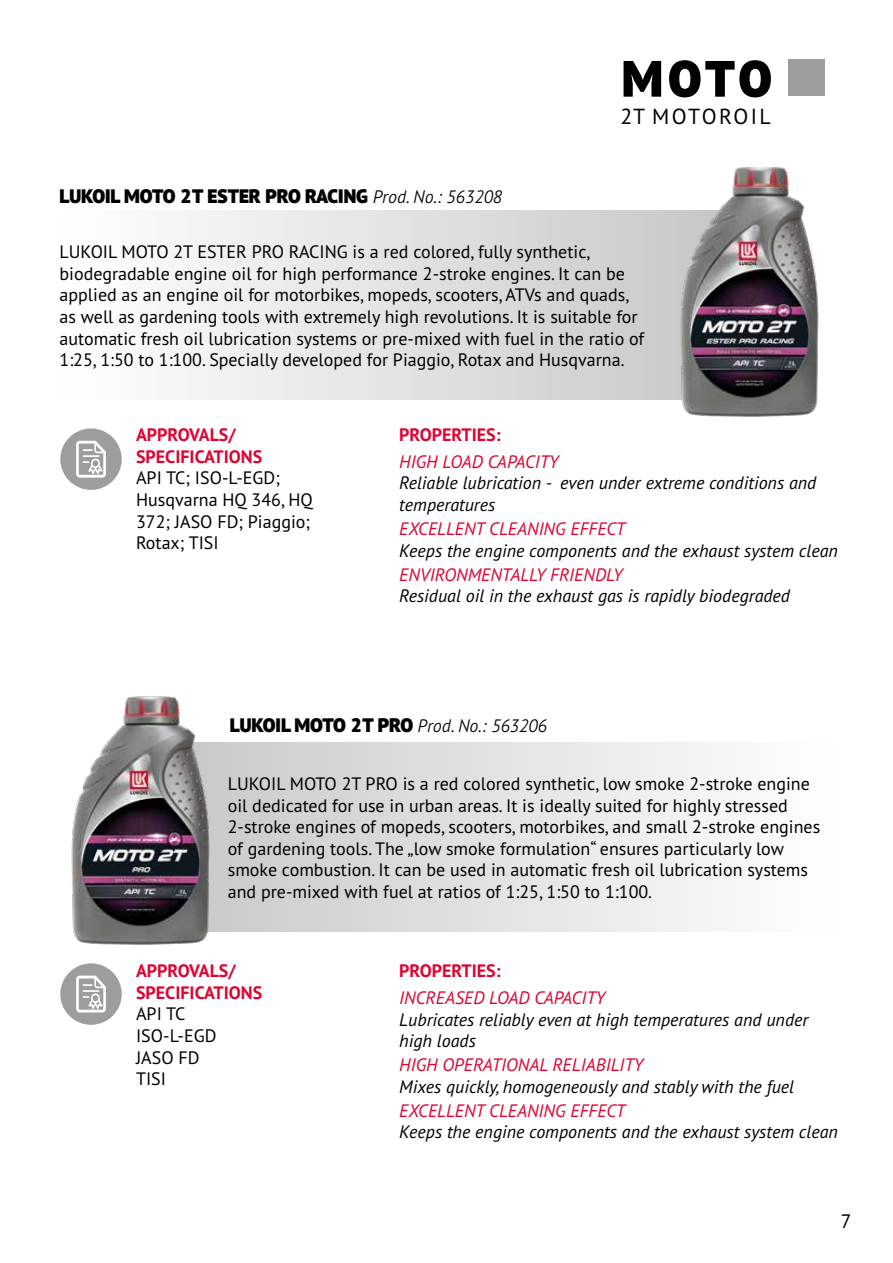
<style>
.page{position:relative;width:893px;height:1263px;background:#fff}
.page>*{position:absolute;margin:0;border:0;box-sizing:border-box;transform-origin:0 0}
.t1{font:900 51px "PT Sans Pro";color:#000}
.t2{font:21.75px "PT Sans Pro";letter-spacing:.09em;color:#000}
.t3{font:900 19.5px "PT Sans Pro";color:#000}
.t4{font:19.5px "PT Sans Pro";color:#000}
.t5{font:18px/21.6px "PT Sans Pro";color:#000}
.t6{font:italic 18px/21.6px "PT Sans Pro";color:#000}
.t7{font:italic 18px "PT Sans Pro";color:#dd0432}
.t8{font:700 18px/21.6px "PT Sans Pro";color:#dd0432}
.s1{font-weight:300;font-style:italic;font-size:18px}
</style>
<div class="page">
<div style="left:788px;top:59px;width:37px;height:37px;background:#9d9d9c"></div>
<div style="left:54px;top:211px;width:665px;height:189px;background:linear-gradient(to right,#fff,#c8c7c7)"></div>
<img style="left:677px;top:167px;width:142px;height:250px">
<div style="left:159px;top:742px;width:680px;height:189px;background:linear-gradient(to right,#c7c7c7,#fff)"></div>
<img style="left:71px;top:696px;width:141px;height:249px">
<div style="left:60px;top:428px;width:62px;height:62px;background:#9d9d9c;border-radius:50%"></div>
<svg style="left:76px;top:441px;width:30px;height:37px"></svg>
<div style="left:60px;top:963px;width:62px;height:62px;background:#9d9d9c;border-radius:50%"></div>
<svg style="left:76px;top:976px;width:30px;height:36px"></svg>
<h1 class="t1" style="left:622px;top:45px;width:152px">MOTO</h1>
<p class="t3" style="left:60px;top:183px;width:444px">LUKOIL MOTO 2T ESTER PRO RACING <span class="s1">Prod. No.: 563208</span></p>
<p class="t2" style="left:620px;top:103px;width:152px">2T MOTOROIL</p>
<p class="t5" style="left:60px;top:241px;width:586px">LUKOIL MOTO 2T ESTER PRO RACING is a red colored, fully synthetic, biodegradable engine oil for high performance 2-stroke engines. It can be applied as an engine oil for motorbikes, mopeds, scooters, ATVs and quads, as well as gardening tools with extremely high revolutions. It is suitable for automatic fresh oil lubrication systems or pre-mixed with fuel in the ratio of 1:25, 1:50 to 1:100. Specially developed for Piaggio, Rotax and Husqvarna.</p>
<p class="t8" style="left:136px;top:424px;width:128px">APPROVALS/<br>SPECIFICATIONS</p>
<p class="t5" style="left:136px;top:467px;width:178px">API TC; ISO-L-EGD;<br>Husqvarna HQ 346, HQ<br>372; JASO FD; Piaggio;<br>Rotax; TISI</p>
<p class="t8" style="left:399px;top:424px;width:103px">PROPERTIES:</p>
<p class="t7" style="left:399px;top:450px;width:161px">HIGH LOAD CAPACITY</p>
<p class="t6" style="left:399px;top:472px;width:418px">Reliable lubrication - even under extreme conditions and temperatures</p>
<p class="t7" style="left:399px;top:517px;width:228px">EXCELLENT CLEANING EFFECT</p>
<p class="t6" style="left:399px;top:539px;width:440px">Keeps the engine components and the exhaust system clean</p>
<p class="t7" style="left:399px;top:563px;width:225px">ENVIRONMENTALLY FRIENDLY</p>
<p class="t6" style="left:399px;top:585px;width:392px">Residual oil in the exhaust gas is rapidly biodegraded</p>
<p class="t3" style="left:230px;top:712px;width:319px">LUKOIL MOTO 2T PRO <span class="s1">Prod. No.: 563206</span></p>
<p class="t5" style="left:228px;top:772px;width:594px">LUKOIL MOTO 2T PRO is a red colored synthetic, low smoke 2-stroke engine oil dedicated for use in urban areas. It is ideally suited for highly stressed 2-stroke engines of mopeds, scooters, motorbikes, and small 2-stroke engines of gardening tools. The „low smoke formulation“ ensures particularly low smoke combustion. It can be used in automatic fresh oil lubrication systems and pre-mixed with fuel at ratios of 1:25, 1:50 to 1:100.</p>
<p class="t8" style="left:136px;top:960px;width:128px">APPROVALS/<br>SPECIFICATIONS</p>
<p class="t5" style="left:136px;top:1003px;width:82px">API TC<br>ISO-L-EGD<br>JASO FD<br>TISI</p>
<p class="t8" style="left:399px;top:960px;width:103px">PROPERTIES:</p>
<p class="t7" style="left:399px;top:986px;width:208px">INCREASED LOAD CAPACITY</p>
<p class="t6" style="left:399px;top:1008px;width:411px">Lubricates reliably even at high temperatures and under high loads</p>
<p class="t7" style="left:399px;top:1053px;width:246px">HIGH OPERATIONAL RELIABILITY</p>
<p class="t6" style="left:399px;top:1075px;width:396px">Mixes quickly, homogeneously and stably with the fuel</p>
<p class="t7" style="left:399px;top:1099px;width:228px">EXCELLENT CLEANING EFFECT</p>
<p class="t6" style="left:399px;top:1121px;width:440px">Keeps the engine components and the exhaust system clean</p>
<p class="t4" style="left:841px;top:1208px;width:12px">7</p>
</div>
